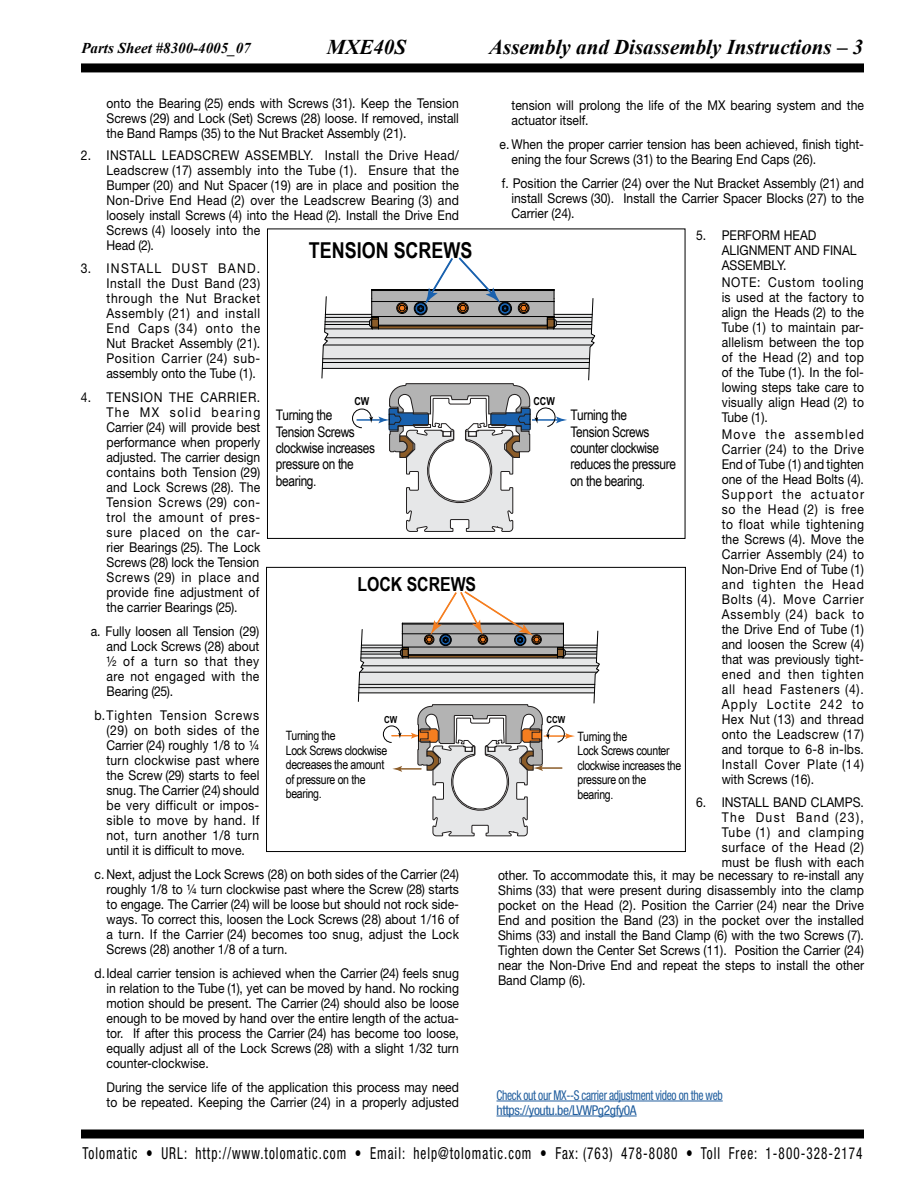
<style>
.page{position:relative;width:918px;height:1188px;background:#fff}
.page>*{position:absolute;margin:0;border:0;box-sizing:border-box;transform-origin:0 0}
.t1{font:700 21.9px "Arial Narrow";color:#000}
.t2{font:italic 700 21px "Times New Roman";color:#000}
.t3{font:700 19.35px "Arial Narrow";color:#000}
.t4{font:condensed 16.5px "Helvetica Neue";letter-spacing:.08em;color:#000;scale:.8 1}
.t5{font:italic 700 15px "Times New Roman";color:#000}
.t6{font:14.55px/16.4px "Arial Narrow";letter-spacing:-.025em;color:#000}
.t7{font:13.5px/15px "Helvetica Neue";color:#000;text-align:justify;scale:.9 1}
.t8{font:13.5px/15px "Helvetica Neue";letter-spacing:.02em;color:#000;scale:.9 1}
.t9{font:condensed 13.5px/15px "Helvetica Neue";letter-spacing:-.03em;color:#215e9e;scale:.85 1}
.t10{font:13.5px "Helvetica Neue";letter-spacing:.05em;color:#000;scale:.9 1}
.t11{font:13.5px "Helvetica Neue";letter-spacing:.025em;color:#000;scale:.9 1}
.t12{font:13.5px "Helvetica Neue";letter-spacing:.07em;color:#000;scale:.9 1}
.t13{font:13.5px "Helvetica Neue";letter-spacing:.115em;color:#000;scale:.9 1}
.t14{font:12.9px/14.5px "Arial Narrow";letter-spacing:-.025em;color:#000}
.t15{font:700 10.95px "Arial Narrow";color:#000}
.t16{font:700 9.6px "Arial Narrow";color:#000}
.s1{font-size:21px}
</style>
<div class="page">
<div style="left:81px;top:1130px;width:783px;height:8px;background:#000"></div>
<div style="left:81px;top:63px;width:783px;height:9px;background:#000"></div>
<svg style="left:321px;top:257px;width:275px;height:275px"></svg>
<div style="left:267px;top:229px;width:418px;height:310px;border:1px solid #000"></div>
<svg style="left:358px;top:591px;width:242px;height:246px"></svg>
<div style="left:266px;top:567px;width:420px;height:285px;border:1px solid #000"></div>
<hr style="left:496px;top:1101px;width:227px;height:1px;background:#215e9e">
<hr style="left:496px;top:1116px;width:141px;height:1px;background:#215e9e">
<p class="t5" style="left:81px;top:38px;width:326px">Parts Sheet #8300-4005_07_MXE40S_PS<span class="s1">MXE40S</span></p>
<h2 class="t2" style="left:489px;top:32px;width:375px">Assembly and Disassembly Instructions – 3</h2>
<p class="t7" style="left:106px;top:96px;width:393px">onto the Bearing (25) ends with Screws (31). Keep the Tension Screws (29) and Lock (Set) Screws (28) loose. If removed, install the Band Ramps (35) to the Nut Bracket Assembly (21).</p>
<p class="t8" style="left:106px;top:148px;width:393px;text-indent:-25px">2. INSTALL LEADSCREW ASSEMBLY. Install the Drive Head/ Leadscrew (17) assembly into the Tube (1). Ensure that the Bumper (20) and Nut Spacer (19) are in place and position the Non-Drive End Head (2) over the Leadscrew Bearing (3) and loosely install Screws (4) into the Head (2). Install the Drive End Screws (4) loosely into the<br>Head (2).</p>
<p class="t7" style="left:106px;top:260px;width:172px;text-indent:-26px">3. INSTALL DUST BAND.<br>Install the Dust Band (23) through the Nut Bracket Assembly (21) and install End Caps (34) onto the Nut Bracket Assembly (21).<br>Position Carrier (24) sub&shy;assembly onto the Tube (1).</p>
<p class="t7" style="left:106px;top:389px;width:173px;text-indent:-26px">4. TENSION THE CARRIER.<br>The MX solid bearing Carrier (24) will provide best performance when properly adjusted. The carrier design contains both Tension (29) and Lock Screws (28). The Tension Screws (29) con&shy;trol the amount of pres&shy;sure placed on the car&shy;rier Bearings (25). The Lock Screws (28) lock the Tension Screws (29) in place and provide fine adjustment of the carrier Bearings (25).</p>
<p class="t7" style="left:106px;top:623px;width:171px;text-indent:-16px">a. Fully loosen all Tension (29) and Lock Screws (28) about ½ of a turn so that they are not engaged with the Bearing (25).</p>
<p class="t7" style="left:106px;top:707px;width:171px;text-indent:-12px">b.Tighten Tension Screws (29) on both sides of the Carrier (24) roughly 1/8 to ¼ turn clockwise past where the Screw (29) starts to feel snug. The Carrier (24) should be very difficult or impos&shy;sible to move by hand. If not, turn another 1/8 turn until it is difficult to move.</p>
<p class="t7" style="left:106px;top:866px;width:393px;text-indent:-12px">c. Next, adjust the Lock Screws (28) on both sides of the Carrier (24) roughly 1/8 to ¼ turn clockwise past where the Screw (28) starts to engage. The Carrier (24) will be loose but should not rock side&shy;ways. To correct this, loosen the Lock Screws (28) about 1/16 of a turn. If the Carrier (24) becomes too snug, adjust the Lock Screws (28) another 1/8 of a turn.</p>
<p class="t7" style="left:106px;top:965px;width:393px;text-indent:-12px">d.Ideal carrier tension is achieved when the Carrier (24) feels snug in relation to the Tube (1), yet can be moved by hand. No rocking motion should be present. The Carrier (24) should also be loose enough to be moved by hand over the entire length of the actua&shy;tor. If after this process the Carrier (24) has become too loose, equally adjust all of the Lock Screws (28) with a slight 1/32 turn counter-clockwise.</p>
<p class="t7" style="left:106px;top:1079px;width:393px">During the service life of the application this process may need to be repeated. Keeping the Carrier (24) in a properly adjusted</p>
<p class="t7" style="left:512px;top:97px;width:393px">tension will prolong the life of the MX bearing system and the actuator itself.</p>
<p class="t7" style="left:512px;top:136px;width:393px;text-indent:-12px">e. When the proper carrier tension has been achieved, finish tight&shy;ening the four Screws (31) to the Bearing End Caps (26).</p>
<p class="t7" style="left:511px;top:175px;width:393px;text-indent:-10px">f. Position the Carrier (24) over the Nut Bracket Assembly (21) and install Screws (30). Install the Carrier Spacer Blocks (27) to the Carrier (24).</p>
<p class="t7" style="left:722px;top:227px;width:151px;text-align:left;text-indent:-26px">5. PERFORM HEAD<br>ALIGNMENT AND FINAL<br>ASSEMBLY.</p>
<p class="t7" style="left:722px;top:275px;width:160px">NOTE: Custom tooling is used at the factory to align the Heads (2) to the Tube (1) to maintain par&shy;allelism between the top of the Head (2) and top of the Tube (1). In the fol&shy;lowing steps take care to visually align Head (2) to Tube (1).</p>
<p class="t7" style="left:722px;top:427px;width:160px">Move the assembled Carrier (24) to the Drive End of Tube (1) and tighten one of the Head Bolts (4).<br>Support the actuator so the Head (2) is free to float while tightening the Screws (4). Move the Carrier Assembly (24) to Non‑Drive End of Tube (1) and tighten the Head Bolts (4). Move Carrier Assembly (24) back to the Drive End of Tube (1) and loosen the Screw (4) that was previously tight&shy;ened and then tighten all head Fasteners (4).<br>Apply Loctite 242 to Hex Nut (13) and thread onto the Leadscrew (17) and torque to 6-8 in-lbs.<br>Install Cover Plate (14) with Screws (16).</p>
<p class="t7" style="left:696px;top:794px;width:188px">6. INSTALL BAND CLAMPS.</p>
<p class="t13" style="left:722px;top:809px;width:160px">The Dust Band (23),</p>
<p class="t12" style="left:722px;top:824px;width:160px">Tube (1) and clamping</p>
<p class="t10" style="left:722px;top:839px;width:160px">surface of the Head (2)</p>
<p class="t11" style="left:722px;top:854px;width:160px">must be flush with each</p>
<p class="t7" style="left:498px;top:868px;width:408px">other. To accommodate this, it may be necessary to re-install any</p>
<p class="t7" style="left:498px;top:883px;width:408px">Shims (33) that were present during disassembly into the clamp</p>
<p class="t7" style="left:498px;top:898px;width:408px">pocket on the Head (2). Position the Carrier (24) near the Drive</p>
<p class="t7" style="left:498px;top:913px;width:408px">End and position the Band (23) in the pocket over the installed</p>
<p class="t7" style="left:498px;top:928px;width:408px">Shims (33) and install the Band Clamp (6) with the two Screws (7).</p>
<p class="t7" style="left:498px;top:943px;width:408px">Tighten down the Center Set Screws (11). Position the Carrier (24)</p>
<p class="t7" style="left:498px;top:958px;width:408px">near the Non-Drive End and repeat the steps to install the other</p>
<p class="t7" style="left:498px;top:973px;width:99px">Band Clamp (6).</p>
<h1 class="t1" style="left:309px;top:234px;width:165px">TENSION SCREWS</h1>
<p class="t15" style="left:354px;top:393px;width:16px">CW</p>
<p class="t15" style="left:533px;top:393px;width:23px">CCW</p>
<p class="t6" style="left:276px;top:406px;width:101px">Turning the<br>Tension Screws clockwise increases pressure on the bearing.</p>
<p class="t6" style="left:571px;top:406px;width:107px">Turning the<br>Tension Screws counter clockwise reduces the pressure on the bearing.</p>
<p class="t14" style="left:318px;top:425px;width:71px">Turning the<br>Tension Screws</p>
<p class="t14" style="left:578px;top:425px;width:95px">Turning the<br>Tension Screws counter clockwise reduces the pressure</p>
<h3 class="t3" style="left:357px;top:570px;width:120px">LOCK SCREWS</h3>
<h1 class="t1" style="left:321px;top:571px;width:136px">LOCK SCREWS</h1>
<p class="t16" style="left:384px;top:712px;width:15px">CW</p>
<p class="t16" style="left:546px;top:712px;width:20px">CCW</p>
<p class="t14" style="left:286px;top:728px;width:103px">Turning the<br>Lock Screws clockwise decreases the amount of pressure on the bearing.</p>
<p class="t14" style="left:577px;top:728px;width:105px">Turning the<br>Lock Screws counter clockwise increases the pressure on the bearing.</p>
<p class="t6" style="left:240px;top:750px;width:116px">Turning the<br>Lock Screws clockwise decreases the amount</p>
<p class="t6" style="left:570px;top:750px;width:106px">Turning the<br>Lock Screws counter</p>
<p class="t9" style="left:496px;top:1087px;width:268px">Check out our MX--S carrier adjustment video on the web https://youtu.be/LVWPg2gfy0A</p>
<p class="t4" style="left:82px;top:1144px;width:977px">Tolomatic • URL: http://www.tolomatic.com • Email: help@tolomatic.com • Fax: (763) 478-8080 • Toll Free: 1-800-328-2174</p>
</div>
